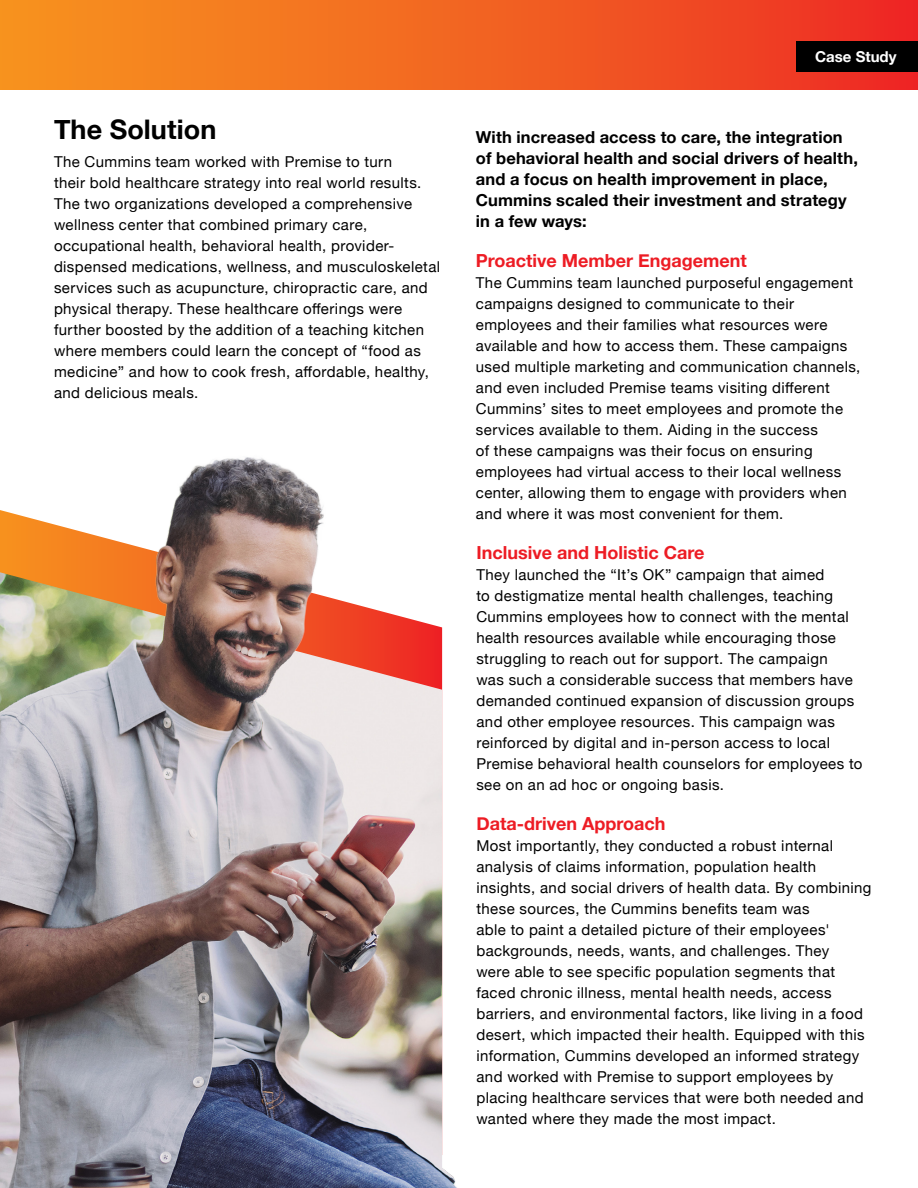
<style>
.page{position:relative;width:918px;height:1188px;background:#fff}
.page>*{position:absolute;margin:0;border:0;box-sizing:border-box;transform-origin:0 0}
.t1{font:700 27px "Helvetica Neue";letter-spacing:.005em;color:#000}
.t2{font:700 18px "Helvetica Neue";color:#ed1c24}
.t3{font:700 16.5px/21px "Helvetica Neue";letter-spacing:.01em;color:#000}
.t4{font:15px/21px "Helvetica Neue";letter-spacing:.025em;color:#000}
.t5{font:700 15px "Helvetica Neue";color:#fff}
</style>
<div class="page">
<img style="left:0;top:457px;width:457px;height:731px">
<div style="left:0;top:0;width:918px;height:89px;background:linear-gradient(to right,#f7981e,#ed2c24)"></div>
<div style="left:797px;top:42px;width:121px;height:30px;background:#000"></div>
<img style="left:0;top:572px;width:442px;height:616px">
<h1 class="t1" style="left:54px;top:109px;width:164px">The Solution</h1>
<p class="t4" style="left:54px;top:152px;width:388px">The Cummins team worked with Premise to turn<br>their bold healthcare strategy into real world results.<br>The two organizations developed a comprehensive wellness center that combined primary care, occupational health, behavioral health, provider&shy;dispensed medications, wellness, and musculoskeletal services such as acupuncture, chiropractic care, and physical therapy. These healthcare offerings were further boosted by the addition of a teaching kitchen where members could learn the concept of “food as medicine” and how to cook fresh, affordable, healthy, and delicious meals.</p>
<p class="t5" style="left:815px;top:45px;width:83px">Case Study</p>
<p class="t3" style="left:476px;top:127px;width:384px">With increased access to care, the integration of behavioral health and social drivers of health, and a focus on health improvement in place, Cummins scaled their investment and strategy in a few ways:</p>
<p class="t2" style="left:476px;top:246px;width:272px">Proactive Member Engagement</p>
<p class="t4" style="left:476px;top:273px;width:386px">The Cummins team launched purposeful engagement campaigns designed to communicate to their employees and their families what resources were available and how to access them. These campaigns used multiple marketing and communication channels, and even included Premise teams visiting different Cummins’ sites to meet employees and promote the services available to them. Aiding in the success<br>of these campaigns was their focus on ensuring employees had virtual access to their local wellness center, allowing them to engage with providers when and where it was most convenient for them.</p>
<p class="t2" style="left:476px;top:538px;width:229px">Inclusive and Holistic Care</p>
<p class="t4" style="left:476px;top:565px;width:388px">They launched the “It’s OK” campaign that aimed<br>to destigmatize mental health challenges, teaching Cummins employees how to connect with the mental health resources available while encouraging those struggling to reach out for support. The campaign<br>was such a considerable success that members have demanded continued expansion of discussion groups and other employee resources. This campaign was reinforced by digital and in-person access to local Premise behavioral health counselors for employees to see on an ad hoc or ongoing basis.</p>
<p class="t2" style="left:476px;top:809px;width:191px">Data-driven Approach</p>
<p class="t4" style="left:476px;top:836px;width:397px">Most importantly, they conducted a robust internal analysis of claims information, population health insights, and social drivers of health data. By combining these sources, the Cummins benefits team was<br>able to paint a detailed picture of their employees' backgrounds, needs, wants, and challenges. They<br>were able to see specific population segments that faced chronic illness, mental health needs, access barriers, and environmental factors, like living in a food desert, which impacted their health. Equipped with this information, Cummins developed an informed strategy and worked with Premise to support employees by placing healthcare services that were both needed and wanted where they made the most impact.</p>
</div>
